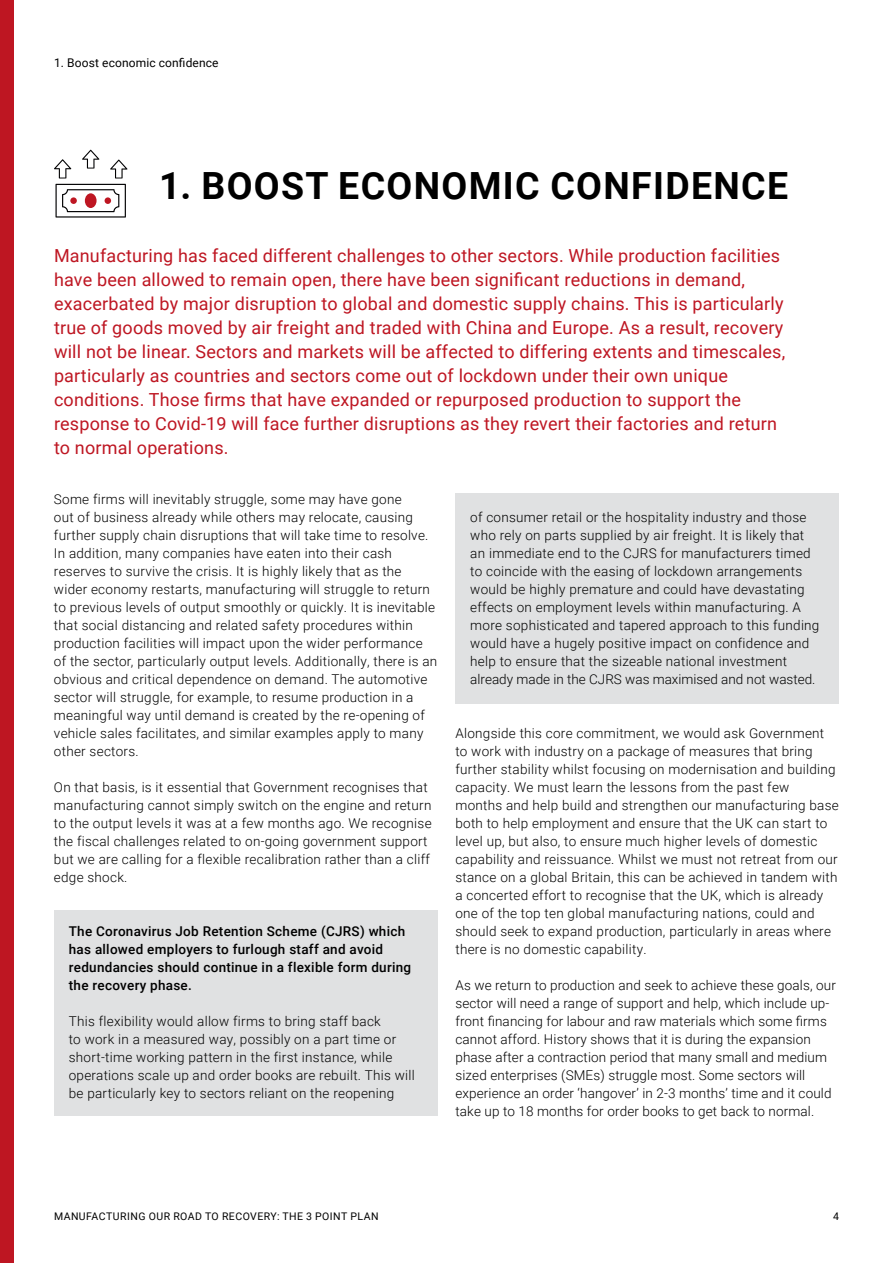
<style>
.page{position:relative;width:893px;height:1263px;background:#fff}
.page>*{position:absolute;margin:0;border:0;box-sizing:border-box;transform-origin:0 0}
.t1{font:700 37.5px "Roboto";letter-spacing:.035em;color:#000}
.t2{font:18px/24px "Roboto";letter-spacing:.01em;color:#be1622}
.t3{font:300 13.5px/18px "Roboto";letter-spacing:.02em;color:#000}
.t4{font:500 13.5px/18px "Roboto";letter-spacing:.02em;color:#000}
.t5{font:12px "Roboto";letter-spacing:.01em;color:#000}
.t6{font:10.5px "Roboto";letter-spacing:.045em;color:#000}
</style>
<div class="page">
<div style="left:0;top:0;width:14px;height:1263px;background:#be1622"></div>
<div style="left:455px;top:493px;width:384px;height:211px;background:#e0e1e2"></div>
<div style="left:54px;top:910px;width:383px;height:206px;background:#e0e1e2"></div>
<svg style="left:54px;top:159px;width:17px;height:19px"></svg>
<svg style="left:110px;top:160px;width:17px;height:18px"></svg>
<svg style="left:82px;top:150px;width:17px;height:19px"></svg>
<svg style="left:56px;top:184px;width:70px;height:34px"></svg>
<p class="t5" style="left:54px;top:54px;width:166px">1. Boost economic confidence</p>
<h1 class="t1" style="left:159px;top:159px;width:631px">1. BOOST ECONOMIC CONFIDENCE</h1>
<p class="t2" style="left:54px;top:243px;width:733px">Manufacturing has faced different challenges to other sectors. While production facilities have been allowed to remain open, there have been significant reductions in demand, exacerbated by major disruption to global and domestic supply chains. This is particularly true of goods moved by air freight and traded with China and Europe. As a result, recovery will not be linear. Sectors and markets will be affected to differing extents and timescales, particularly as countries and sectors come out of lockdown under their own unique conditions. Those firms that have expanded or repurposed production to support the response to Covid-19 will face further disruptions as they revert their factories and return to normal operations.</p>
<p class="t3" style="left:54px;top:490px;width:385px">Some firms will inevitably struggle, some may have gone<br>out of business already while others may relocate, causing further supply chain disruptions that will take time to resolve.<br>In addition, many companies have eaten into their cash reserves to survive the crisis. It is highly likely that as the wider economy restarts, manufacturing will struggle to return to previous levels of output smoothly or quickly. It is inevitable that social distancing and related safety procedures within production facilities will impact upon the wider performance of the sector, particularly output levels. Additionally, there is an obvious and critical dependence on demand. The automotive sector will struggle, for example, to resume production in a meaningful way until demand is created by the re-opening of vehicle sales facilitates, and similar examples apply to many other sectors.</p>
<p class="t3" style="left:54px;top:778px;width:379px">On that basis, is it essential that Government recognises that manufacturing cannot simply switch on the engine and return to the output levels it was at a few months ago. We recognise the fiscal challenges related to on-going government support but we are calling for a flexible recalibration rather than a cliff edge shock.</p>
<p class="t4" style="left:69px;top:922px;width:344px">The Coronavirus Job Retention Scheme (CJRS) which has allowed employers to furlough staff and avoid redundancies should continue in a flexible form during the recovery phase.</p>
<p class="t3" style="left:69px;top:1012px;width:347px">This flexibility would allow firms to bring staff back<br>to work in a measured way, possibly on a part time or short-time working pattern in the first instance, while operations scale up and order books are rebuilt. This will be particularly key to sectors reliant on the reopening</p>
<p class="t3" style="left:470px;top:508px;width:351px">of consumer retail or the hospitality industry and those who rely on parts supplied by air freight. It is likely that an immediate end to the CJRS for manufacturers timed to coincide with the easing of lockdown arrangements would be highly premature and could have devastating effects on employment levels within manufacturing. A more sophisticated and tapered approach to this funding would have a hugely positive impact on confidence and help to ensure that the sizeable national investment already made in the CJRS was maximised and not wasted.</p>
<p class="t3" style="left:455px;top:724px;width:385px">Alongside this core commitment, we would ask Government to work with industry on a package of measures that bring further stability whilst focusing on modernisation and building capacity. We must learn the lessons from the past few months and help build and strengthen our manufacturing base both to help employment and ensure that the UK can start to level up, but also, to ensure much higher levels of domestic capability and reissuance. Whilst we must not retreat from our stance on a global Britain, this can be achieved in tandem with a concerted effort to recognise that the UK, which is already one of the top ten global manufacturing nations, could and should seek to expand production, particularly in areas where there is no domestic capability.</p>
<p class="t3" style="left:455px;top:975px;width:382px">As we return to production and seek to achieve these goals, our sector will need a range of support and help, which include up&shy;front financing for labour and raw materials which some firms cannot afford. History shows that it is during the expansion phase after a contraction period that many small and medium sized enterprises (SMEs) struggle most. Some sectors will experience an order ‘hangover’ in 2-3 months’ time and it could take up to 18 months for order books to get back to normal.</p>
<p class="t6" style="left:54px;top:1209px;width:326px">MANUFACTURING OUR ROAD TO RECOVERY: THE 3 POINT PLAN</p>
<p class="t6" style="left:833px;top:1209px;width:7px">4</p>
</div>
